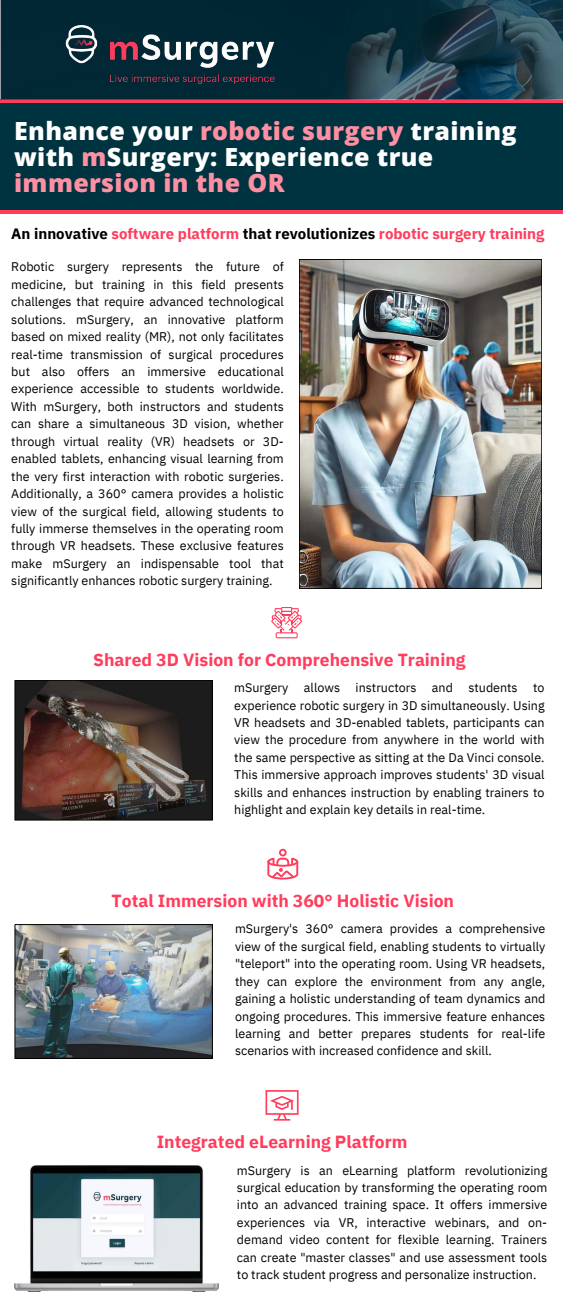
<style>
.page{position:relative;width:563px;height:1313px;background:#fff}
.page>*{position:absolute;margin:0;border:0;box-sizing:border-box;transform-origin:0 0}
.t1{font:800 25px/26.1px "Open Sans";letter-spacing:.015em;color:#fff}
.t2{font:700 17.5px "IBM Plex Sans";color:#ff3c5c}
.t3{font:700 15px "IBM Plex Sans";color:#ff3c5c}
.t4{font:12.5px/17.4px "IBM Plex Sans";color:#000;text-align:justify}
.s1{color:#ff8fa2}
.s2{color:#000}
</style>
<div class="page">
<hr style="left:0;top:100px;width:562px;height:3px;background:#ff3c5c">
<img style="left:0;top:1px;width:562px;height:99px">
<img style="left:54px;top:12px;width:232px;height:82px">
<img style="left:299px;top:259px;width:242px;height:329px">
<div style="left:0;top:103px;width:562px;height:111px;background:#003340"></div>
<img style="left:15px;top:1165px;width:203px;height:126px">
<hr style="left:0;top:210px;width:562px;height:4px;background:#ff3c5c">
<svg style="left:271px;top:607px;width:31px;height:31px"></svg>
<svg style="left:265px;top:1090px;width:33px;height:30px"></svg>
<svg style="left:267px;top:848px;width:31px;height:31px"></svg>
<img style="left:15px;top:924px;width:197px;height:134px">
<img style="left:15px;top:680px;width:197px;height:140px">
<h1 class="t1" style="left:14px;top:117px;width:504px">Enhance your <span class="s1">robotic surgery</span> training with <span class="s1">m</span>Surgery: Experience true <span class="s1">immersion in the OR</span></h1>
<p class="t3" style="left:11px;top:221px;width:534px"><span class="s2">An innovative</span> software platform <span class="s2">that revolutionizes</span> robotic surgery training</p>
<p class="t4" style="left:11px;top:257px;width:274px">Robotic surgery represents the future of medicine, but training in this field presents challenges that require advanced technological solutions. mSurgery, an innovative platform based on mixed reality (MR), not only facilitates real-time transmission of surgical procedures but also offers an immersive educational experience accessible to students worldwide.<br>With mSurgery, both instructors and students can share a simultaneous 3D vision, whether through virtual reality (VR) headsets or 3D&shy;enabled tablets, enhancing visual learning from the very first interaction with robotic surgeries.<br>Additionally, a 360° camera provides a holistic view of the surgical field, allowing students to fully immerse themselves in the operating room through VR headsets. These exclusive features make mSurgery an indispensable tool that significantly enhances robotic surgery training.</p>
<h2 class="t2" style="left:93px;top:645px;width:373px">Shared 3D Vision for Comprehensive Training</h2>
<p class="t4" style="left:234px;top:678px;width:312px">mSurgery allows instructors and students to experience robotic surgery in 3D simultaneously. Using VR headsets and 3D-enabled tablets, participants can view the procedure from anywhere in the world with the same perspective as sitting at the Da Vinci console.<br>This immersive approach improves students' 3D visual skills and enhances instruction by enabling trainers to highlight and explain key details in real-time.</p>
<h2 class="t2" style="left:112px;top:887px;width:344px">Total Immersion with 360° Holistic Vision</h2>
<p class="t4" style="left:235px;top:919px;width:312px">mSurgery's 360° camera provides a comprehensive view of the surgical field, enabling students to virtually "teleport" into the operating room. Using VR headsets, they can explore the environment from any angle, gaining a holistic understanding of team dynamics and ongoing procedures. This immersive feature enhances learning and better prepares students for real-life scenarios with increased confidence and skill.</p>
<h2 class="t2" style="left:157px;top:1128px;width:252px">Integrated eLearning Platform</h2>
<p class="t4" style="left:237px;top:1160px;width:312px">mSurgery is an eLearning platform revolutionizing surgical education by transforming the operating room into an advanced training space. It offers immersive experiences via VR, interactive webinars, and on&shy;demand video content for flexible learning. Trainers can create "master classes" and use assessment tools to track student progress and personalize instruction.</p>
</div>
